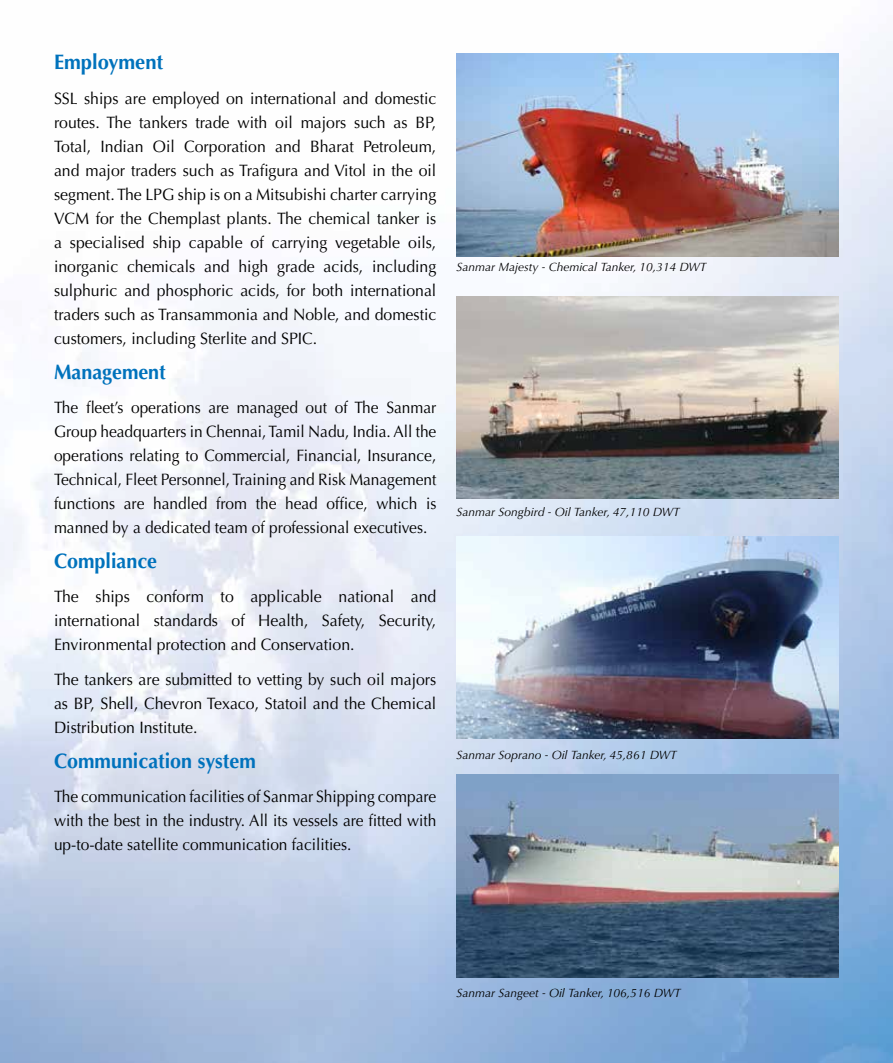
<style>
.page{position:relative;width:893px;height:1063px;background:#fff}
.page>*{position:absolute;margin:0;border:0;box-sizing:border-box;transform-origin:0 0}
.t1{font:700 21px "Optima";color:#0072bc;scale:.94 1}
.t2{font:700 21px "Optima";color:#0072bc;scale:.96 1}
.t3{font:16.5px/24px "Optima";color:#000;text-align:justify;scale:.96 1}
.t4{font:16.5px/24px "Optima";color:#000;text-align:justify;scale:.94 1}
.t5{font:italic 12px "Optima";color:#000}
</style>
<div class="page">
<img style="left:0;top:41px;width:893px;height:1022px">
<img style="left:457px;top:775px;width:382px;height:202px">
<img style="left:457px;top:296px;width:382px;height:202px">
<img style="left:457px;top:537px;width:382px;height:202px">
<img style="left:457px;top:54px;width:382px;height:202px">
<p class="t2" style="left:54px;top:50px;width:115px">Employment</p>
<p class="t3" style="left:54px;top:87px;width:400px">SSL ships are employed on international and domestic routes. The tankers trade with oil majors such as BP, Total, Indian Oil Corporation and Bharat Petroleum, and major traders such as Trafigura and Vitol in the oil segment. The LPG ship is on a Mitsubishi charter carrying VCM for the Chemplast plants. The chemical tanker is a specialised ship capable of carrying vegetable oils, inorganic chemicals and high grade acids, including sulphuric and phosphoric acids, for both international traders such as Transammonia and Noble, and domestic customers, including Sterlite and SPIC.</p>
<p class="t1" style="left:54px;top:359px;width:121px">Management</p>
<p class="t4" style="left:54px;top:396px;width:408px">The fleet’s operations are managed out of The Sanmar Group headquarters in Chennai, Tamil Nadu, India. All the operations relating to Commercial, Financial, Insurance, Technical, Fleet Personnel, Training and Risk Management functions are handled from the head office, which is manned by a dedicated team of professional executives.</p>
<p class="t1" style="left:54px;top:548px;width:111px">Compliance</p>
<p class="t3" style="left:54px;top:585px;width:400px">The ships conform to applicable national and international standards of Health, Safety, Security, Environmental protection and Conservation.</p>
<p class="t3" style="left:54px;top:668px;width:400px">The tankers are submitted to vetting by such oil majors as BP, Shell, Chevron Texaco, Statoil and the Chemical Distribution Institute.</p>
<p class="t1" style="left:54px;top:748px;width:216px">Communication system</p>
<p class="t4" style="left:54px;top:785px;width:408px">The communication facilities of Sanmar Shipping compare with the best in the industry. All its vessels are fitted with up-to-date satellite communication facilities.</p>
<p class="t5" style="left:457px;top:260px;width:251px">Sanmar Majesty - Chemical Tanker, 10,314 DWT</p>
<p class="t5" style="left:457px;top:505px;width:225px">Sanmar Songbird - Oil Tanker, 47,110 DWT</p>
<p class="t5" style="left:457px;top:748px;width:222px">Sanmar Soprano - Oil Tanker, 45,861 DWT</p>
<p class="t5" style="left:457px;top:986px;width:226px">Sanmar Sangeet - Oil Tanker, 106,516 DWT</p>
</div>
